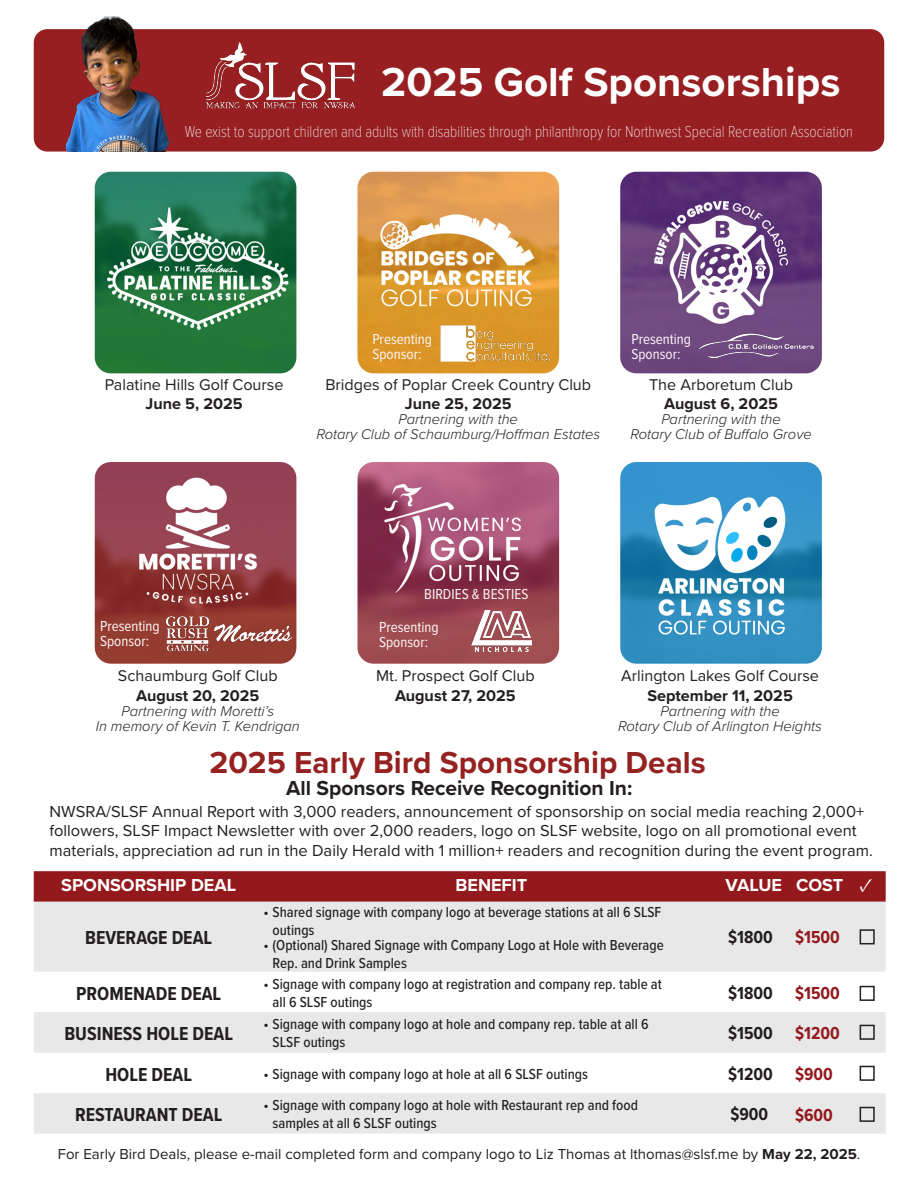
<style>
.page{position:relative;width:918px;height:1188px;background:#fff}
.page>*{position:absolute;margin:0;border:0;box-sizing:border-box;transform-origin:0 0}
.t1{font:700 42px "Proxima Nova";color:#fff}
.t2{font:700 31.5px "Proxima Nova";color:#962121}
.t3{font:700 21px "Proxima Nova";color:#231f20}
.t4{font:700 19.5px "Proxima Nova Cond";color:#231f20}
.t5{font:19.5px "Minion Pro";color:#fff}
.t6{font:700 18px "Proxima Nova";color:#fff}
.t7{font:700 18px "Proxima Nova Cond";color:#231f20}
.t8{font:700 18px "Proxima Nova Cond";color:#93191d}
.t9{font:16.5px/19.5px "Proxima Nova";color:#231f20}
.t10{font:100 16.5px "Proxima Nova Cond";color:#fff;scale:.95 1}
.t11{font:16.2px "Proxima Nova";color:#231f20}
.t12{font:700 16.2px "Proxima Nova";color:#231f20}
.t13{font:500 15px/18px "Proxima Nova Cond";color:#231f20}
.t14{font:15px "Proxima Nova";color:#231f20}
.t15{font:15px "Proxima Nova Cond";color:#fef5f6}
.t16{font:italic 300 14.7px "Proxima Nova";color:#231f20}
.s1{font-weight:700}
</style>
<div class="page">
<div style="left:34px;top:29px;width:850px;height:123px;background:#971f21;border-radius:14px"></div>
<div style="left:34px;top:871px;width:852px;height:31px;background:#93191d"></div>
<svg style="left:34px;top:902px;width:852px;height:232px;fill:#e8e8e8"></svg>
<img style="left:33px;top:16px;width:188px;height:135px">
<div style="left:860px;top:929px;width:15px;height:15px;border:2px solid #231f20"></div>
<div style="left:860px;top:986px;width:15px;height:15px;border:2px solid #231f20"></div>
<div style="left:860px;top:1025px;width:15px;height:15px;border:2px solid #231f20"></div>
<div style="left:860px;top:1066px;width:15px;height:15px;border:2px solid #231f20"></div>
<div style="left:860px;top:1107px;width:15px;height:15px;border:2px solid #231f20"></div>
<img style="left:207px;top:42px;width:148px;height:67px">
<img style="left:95px;top:172px;width:201px;height:201px">
<img style="left:95px;top:462px;width:201px;height:202px">
<img style="left:357px;top:172px;width:202px;height:201px">
<img style="left:357px;top:462px;width:202px;height:202px">
<img style="left:620px;top:172px;width:202px;height:201px">
<img style="left:620px;top:462px;width:202px;height:202px">
<img style="left:440px;top:324px;width:112px;height:37px">
<img style="left:699px;top:331px;width:116px;height:30px">
<img style="left:215px;top:624px;width:77px;height:17px">
<img style="left:472px;top:611px;width:59px;height:41px">
<img style="left:165px;top:612px;width:46px;height:41px">
<p class="t1" style="left:381px;top:51px;width:461px">2025 Golf Sponsorships</p>
<p class="t10" style="left:185px;top:120px;width:705px">We exist to support children and adults with disabilities through philanthropy for Northwest Special Recreation Association</p>
<p class="t11" style="left:105px;top:372px;width:180px">Palatine Hills Golf Course</p>
<p class="t12" style="left:146px;top:392px;width:98px">June 5, 2025</p>
<p class="t15" style="left:372px;top:328px;width:61px">Presenting</p>
<p class="t15" style="left:372px;top:343px;width:51px">Sponsor:</p>
<p class="t11" style="left:325px;top:372px;width:267px">Bridges of Poplar Creek Country Club</p>
<p class="t12" style="left:405px;top:392px;width:108px">June 25, 2025</p>
<p class="t16" style="left:399px;top:408px;width:121px">Partnering with the</p>
<p class="t16" style="left:316px;top:423px;width:285px">Rotary Club of Schaumburg/Hoffman Estates</p>
<p class="t15" style="left:631px;top:328px;width:61px">Presenting</p>
<p class="t15" style="left:631px;top:343px;width:51px">Sponsor:</p>
<p class="t11" style="left:649px;top:372px;width:145px">The Arboretum Club</p>
<p class="t12" style="left:664px;top:392px;width:115px">August 6, 2025</p>
<p class="t16" style="left:661px;top:408px;width:121px">Partnering with the</p>
<p class="t16" style="left:630px;top:423px;width:183px">Rotary Club of Buffalo Grove</p>
<p class="t15" style="left:100px;top:615px;width:61px">Presenting</p>
<p class="t15" style="left:100px;top:630px;width:51px">Sponsor:</p>
<p class="t11" style="left:118px;top:664px;width:161px">Schaumburg Golf Club</p>
<p class="t12" style="left:136px;top:683px;width:125px">August 20, 2025</p>
<p class="t16" style="left:121px;top:700px;width:154px">Partnering with Moretti’s</p>
<p class="t16" style="left:96px;top:715px;width:206px">In memory of Kevin T. Kendrigan</p>
<p class="t15" style="left:424px;top:583px;width:106px">BIRDIES &amp; BESTIES</p>
<p class="t15" style="left:379px;top:616px;width:61px">Presenting</p>
<p class="t15" style="left:379px;top:631px;width:51px">Sponsor:</p>
<p class="t11" style="left:376px;top:664px;width:160px">Mt. Prospect Golf Club</p>
<p class="t12" style="left:395px;top:683px;width:122px">August 27, 2025</p>
<p class="t11" style="left:621px;top:664px;width:199px">Arlington Lakes Golf Course</p>
<p class="t12" style="left:647px;top:683px;width:147px">September 11, 2025</p>
<p class="t16" style="left:660px;top:700px;width:121px">Partnering with the</p>
<p class="t16" style="left:618px;top:715px;width:205px">Rotary Club of Arlington Heights</p>
<p class="t2" style="left:210px;top:739px;width:498px">2025 Early Bird Sponsorship Deals</p>
<p class="t3" style="left:286px;top:772px;width:348px">All Sponsors Receive Recognition In:</p>
<p class="t9" style="left:49px;top:801px;width:825px">NWSRA/SLSF Annual Report with 3,000 readers, announcement of sponsorship on social media reaching 2,000+ followers, SLSF Impact Newsletter with over 2,000 readers, logo on SLSF website, logo on all promotional event materials, appreciation ad run in the Daily Herald with 1 million+ readers and recognition during the event program.</p>
<p class="t6" style="left:61px;top:872px;width:176px">SPONSORSHIP DEAL</p>
<p class="t6" style="left:456px;top:872px;width:73px">BENEFIT</p>
<p class="t6" style="left:726px;top:872px;width:58px">VALUE</p>
<p class="t6" style="left:796px;top:872px;width:49px">COST</p>
<p class="t4" style="left:85px;top:924px;width:128px">BEVERAGE DEAL</p>
<p class="t13" style="left:273px;top:903px;width:390px;text-indent:-9px">• Shared signage with company logo at beverage stations at all 6 SLSF outings</p>
<p class="t13" style="left:273px;top:936px;width:393px;text-indent:-9px">• (Optional) Shared Signage with Company Logo at Hole with Beverage<br>Rep. and Drink Samples</p>
<p class="t7" style="left:728px;top:924px;width:46px">$1800</p>
<p class="t8" style="left:795px;top:924px;width:46px">$1500</p>
<p class="t4" style="left:76px;top:979px;width:147px">PROMENADE DEAL</p>
<p class="t13" style="left:273px;top:974px;width:391px;text-indent:-9px">• Signage with company logo at registration and company rep. table at all 6 SLSF outings</p>
<p class="t7" style="left:728px;top:980px;width:46px">$1800</p>
<p class="t8" style="left:795px;top:980px;width:46px">$1500</p>
<p class="t4" style="left:64px;top:1019px;width:170px">BUSINESS HOLE DEAL</p>
<p class="t13" style="left:273px;top:1015px;width:378px;text-indent:-9px">• Signage with company logo at hole and company rep. table at all 6<br>SLSF outings</p>
<p class="t7" style="left:728px;top:1020px;width:46px">$1500</p>
<p class="t8" style="left:795px;top:1020px;width:46px">$1200</p>
<p class="t4" style="left:105px;top:1060px;width:88px">HOLE DEAL</p>
<p class="t13" style="left:264px;top:1064px;width:326px">• Signage with company logo at hole at all 6 SLSF outings</p>
<p class="t7" style="left:728px;top:1061px;width:46px">$1200</p>
<p class="t8" style="left:795px;top:1061px;width:39px">$900</p>
<p class="t4" style="left:75px;top:1100px;width:149px">RESTAURANT DEAL</p>
<p class="t13" style="left:273px;top:1096px;width:367px;text-indent:-9px">• Signage with company logo at hole with Restaurant rep and food samples at all 6 SLSF outings</p>
<p class="t7" style="left:730px;top:1101px;width:39px">$900</p>
<p class="t8" style="left:795px;top:1101px;width:39px">$600</p>
<p class="t5" style="left:860px;top:872px;width:15px">✓</p>
<p class="t14" style="left:58px;top:1142px;width:804px">For Early Bird Deals, please e-mail completed form and company logo to Liz Thomas at lthomas@slsf.me by <span class="s1">May 22, 2025</span>.</p>
</div>
